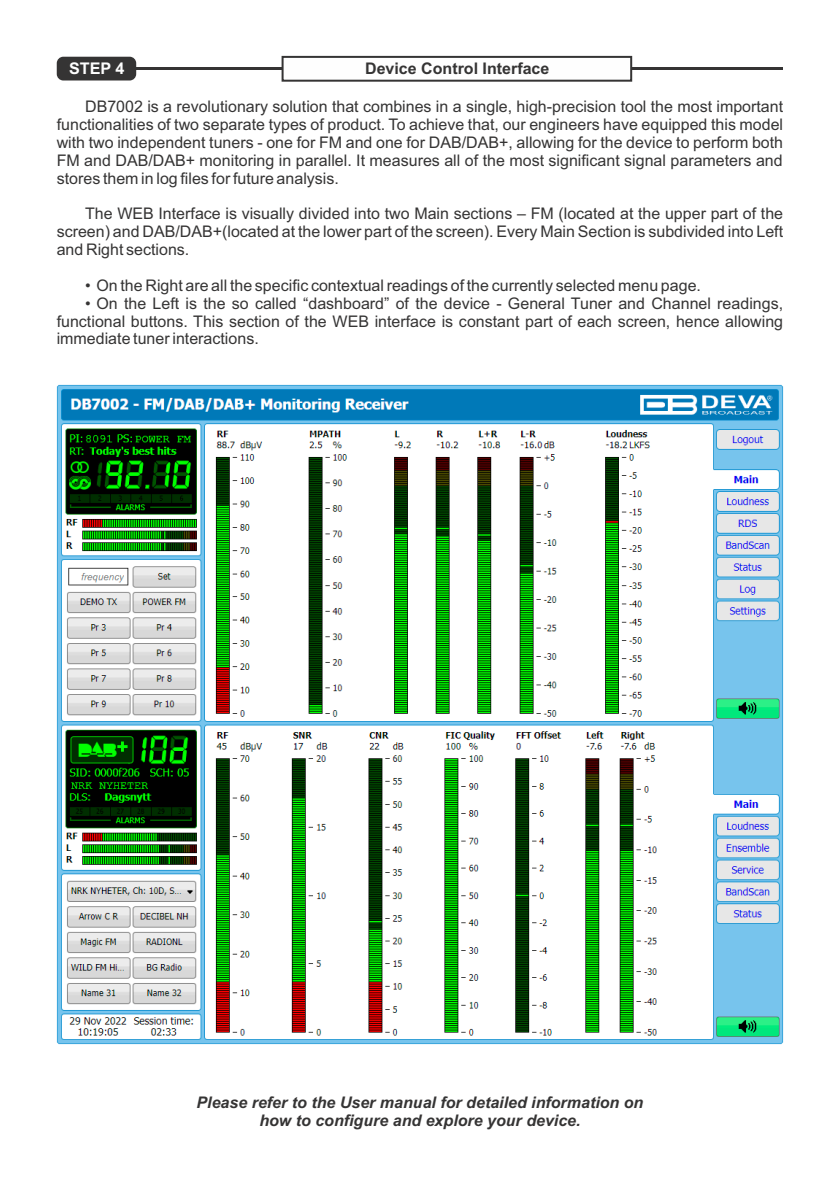
<style>
.page{position:relative;width:840px;height:1191px;background:#fff}
.page>*{position:absolute;margin:0;border:0;box-sizing:border-box;transform-origin:0 0}
.t1{font:16px/17.8px "Arial";color:#353434;text-align:justify}
.t2{font:italic 700 16px/17.8px "Arial";color:#353434;text-align:center}
.t3{font:700 16px "Arial";color:#353434}
.t4{font:700 16px "Arial";color:#fefefe}
</style>
<div class="page">
<hr style="left:130px;top:67px;width:652px;height:3px;background:#353434">
<div style="left:57px;top:57px;width:79px;height:23px;background:#353434;border-radius:7px"></div>
<svg style="left:281px;top:55px;width:351px;height:27px"></svg>
<img style="left:57px;top:385px;width:725px;height:659px">
<p class="t4" style="left:69px;top:63px;width:57px">STEP 4</p>
<p class="t3" style="left:365px;top:62px;width:186px">Device Control Interface</p>
<p class="t1" style="left:57px;top:99px;width:727px;text-indent:28px">DB7002 is a revolutionary solution that combines in a single, high-precision tool the most important functionalities of two separate types of product. To achieve that, our engineers have equipped this model with two independent tuners - one for FM and one for DAB/DAB+, allowing for the device to perform both FM and DAB/DAB+ monitoring in parallel. It measures all of the most significant signal parameters and stores them in log files for future analysis.</p>
<p class="t1" style="left:57px;top:206px;width:727px;text-indent:28px">The WEB Interface is visually divided into two Main sections – FM (located at the upper part of the screen) and DAB/DAB+(located at the lower part of the screen). Every Main Section is subdivided into Left and Right sections.</p>
<p class="t1" style="left:85px;top:278px;width:617px">• On the Right are all the specific contextual readings of the currently selected menu page.</p>
<p class="t1" style="left:57px;top:296px;width:727px;text-indent:28px">• On the Left is the so called “dashboard” of the device - General Tuner and Channel readings, functional buttons. This section of the WEB interface is constant part of each screen, hence allowing immediate tuner interactions.</p>
<p class="t2" style="left:196px;top:1095px;width:448px">Please refer to the User manual for detailed information on how to configure and explore your device.</p>
</div>
